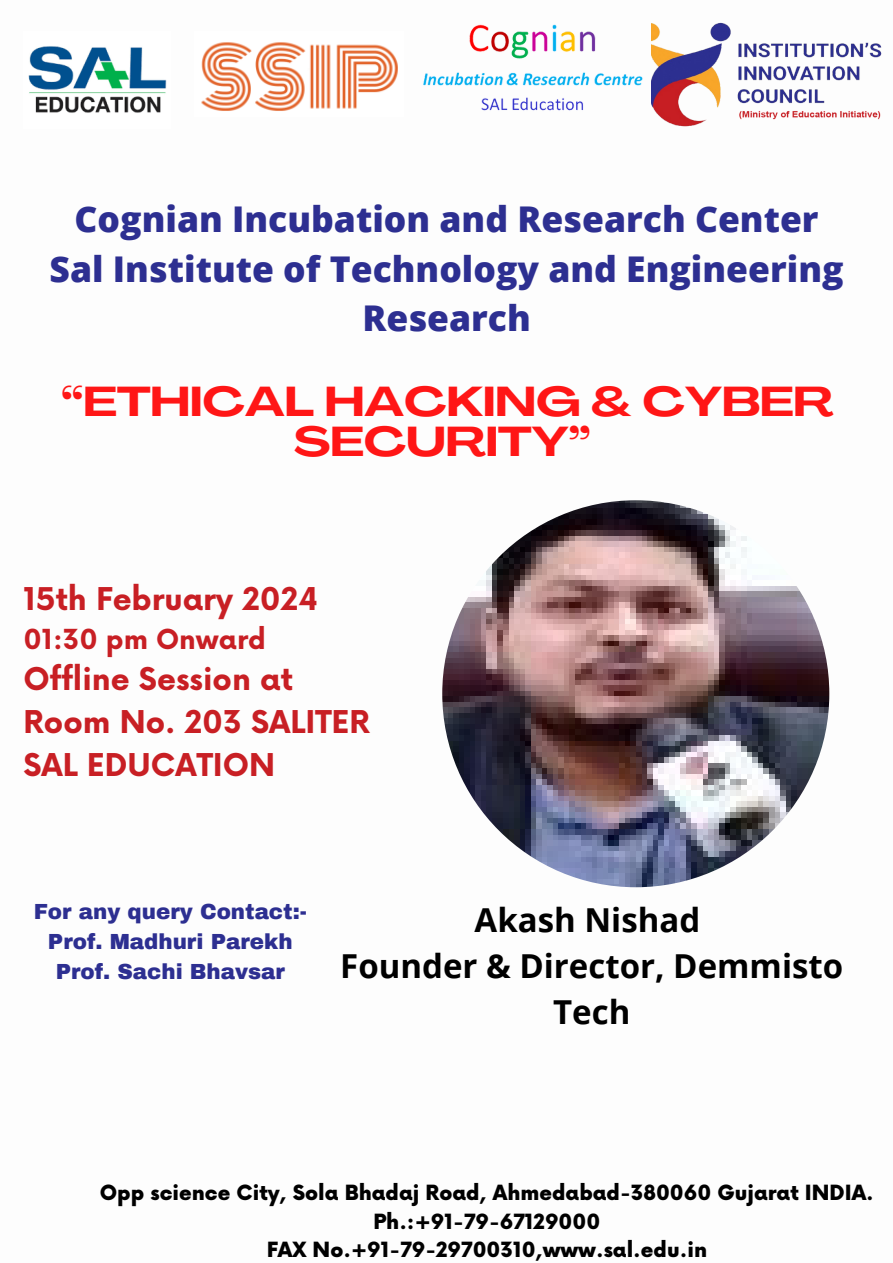
<style>
.page{position:relative;width:893px;height:1263px;background:#fff}
.page>*{position:absolute;margin:0;border:0;box-sizing:border-box;transform-origin:0 0}
.t1{font:700 41.25px/39.9px "Agrandir Grand";color:#ff1616;text-align:center}
.t2{font:800 35.47px/49.5px "Open Sans";color:#2d2f91;text-align:center}
.t3{font:700 33px/46.1px "Open Sans";color:#000;text-align:center}
.t4{font:700 30.6px/42.8px "Now";color:#c81f24}
.t5{font:700 26.92px "Now";color:#c81f24}
.t6{font:900 21.38px "Archivo";color:#2d2f91}
.t7{font:900 20.4px/28.3px "Now";color:#000;text-align:center}
</style>
<div class="page">
<img style="left:651px;top:22px;width:231px;height:105px">
<img style="left:28px;top:46px;width:139px;height:67px">
<img style="left:442px;top:500px;width:387px;height:387px;border-radius:50%">
<img style="left:201px;top:42px;width:197px;height:69px">
<img style="left:423px;top:24px;width:220px;height:87px">
<h1 class="t2" style="left:50px;top:194px;width:795px">Cognian Incubation and Research Center<br>Sal Institute of Technology and Engineering<br>Research</h1>
<p class="t1" style="left:62px;top:386px;width:773px">“ETHICAL HACKING &amp; CYBER<br>SECURITY”</p>
<h4 class="t4" style="left:24px;top:580px;width:296px">15th February 2024</h4>
<h4 class="t5" style="left:24px;top:625px;width:244px">01:30 pm Onward</h4>
<h4 class="t4" style="left:24px;top:660px;width:348px">Offline Session at<br>Room No. 203 SALITER<br>SAL EDUCATION</h4>
<h2 class="t6" style="left:34px;top:901px;width:275px">For any query Contact:-</h2>
<p class="t6" style="left:48px;top:930px;width:246px">Prof. Madhuri Parekh</p>
<p class="t6" style="left:56px;top:960px;width:231px">Prof. Sachi Bhavsar</p>
<p class="t3" style="left:340px;top:896px;width:504px">Akash Nishad<br>Founder &amp; Director, Demmisto<br>Tech</p>
<h3 class="t7" style="left:100px;top:1180px;width:775px">Opp science City, Sola Bhadaj Road, Ahmedabad-380060 Gujarat INDIA.<br>Ph.:+91-79-67129000<br>FAX No.+91-79-29700310,www.sal.edu.in</h3>
</div>
